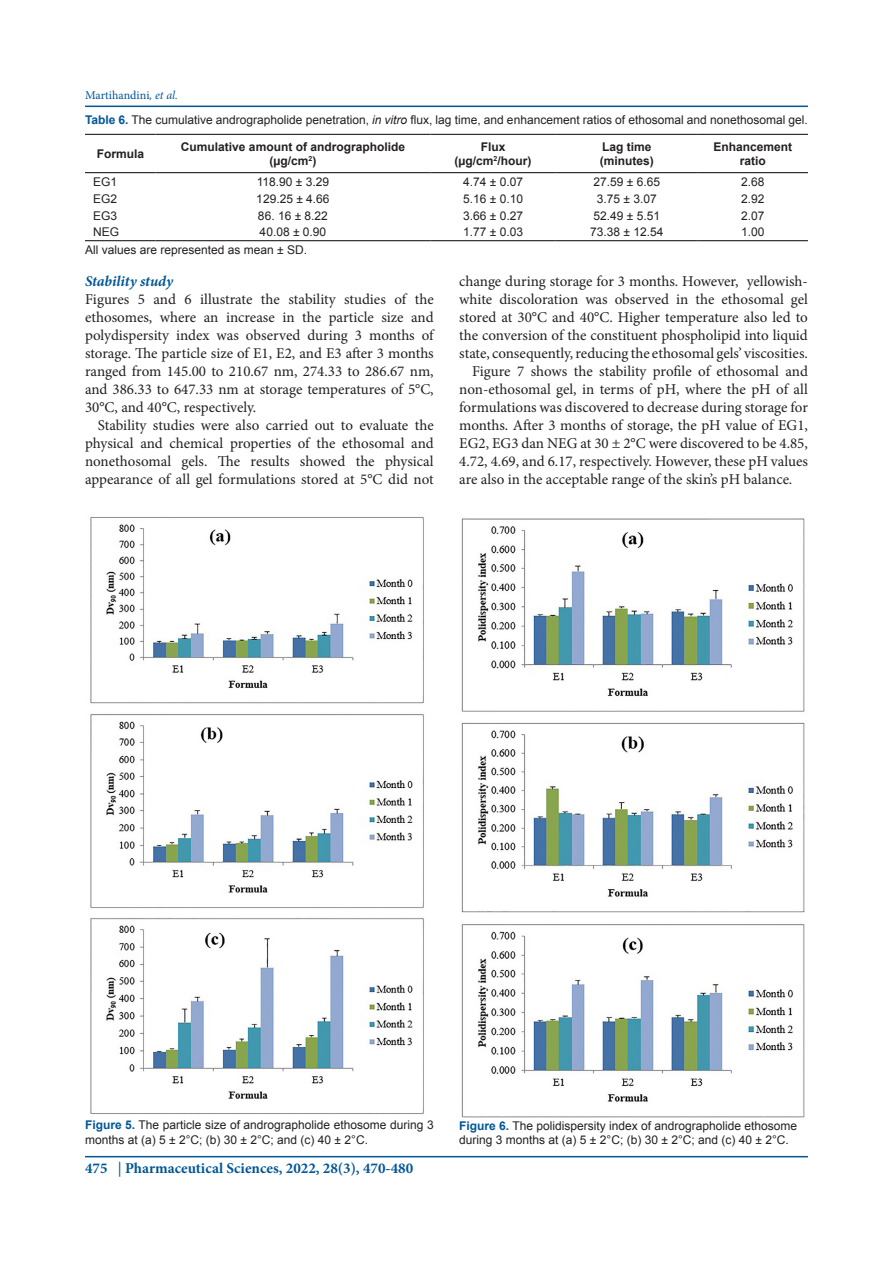
<style>
.page{position:relative;width:893px;height:1263px;background:#fff}
.page>*{position:absolute;margin:0;border:0;box-sizing:border-box;transform-origin:0 0}
.t1{font:15px/18px "Minion Pro";color:#231f20;text-align:justify}
.t2{font:700 15px "Minion Pro";color:#005696}
.t3{font:italic 700 15px "Minion Pro";letter-spacing:-.005em;color:#005696}
.t4{font:12px/14.4px "Arial";color:#231f20}
.t5{font:700 12px/14.4px "Arial";color:#231f20;text-align:center}
.t6{font:12px "Minion Pro";color:#005696}
.s1{font-style:italic}
.s2{font-weight:700;color:#005696}
.s3{font-weight:500}
</style>
<div class="page">
<hr style="left:85px;top:106px;width:723px;height:1px;background:#005696">
<hr style="left:85px;top:1156px;width:723px;height:1px;background:#005696">
<hr style="left:85px;top:134px;width:71px;height:1px;background:#231f20">
<hr style="left:156px;top:134px;width:274px;height:1px;background:#231f20">
<hr style="left:430px;top:134px;width:126px;height:1px;background:#231f20">
<hr style="left:556px;top:134px;width:142px;height:1px;background:#231f20">
<hr style="left:698px;top:134px;width:110px;height:1px;background:#231f20">
<hr style="left:85px;top:172px;width:71px;height:1px;background:#231f20">
<hr style="left:156px;top:172px;width:274px;height:1px;background:#231f20">
<hr style="left:430px;top:172px;width:126px;height:1px;background:#231f20">
<hr style="left:556px;top:172px;width:142px;height:1px;background:#231f20">
<hr style="left:698px;top:172px;width:110px;height:1px;background:#231f20">
<hr style="left:85px;top:240px;width:71px;height:1px;background:#231f20">
<hr style="left:156px;top:240px;width:274px;height:1px;background:#231f20">
<hr style="left:430px;top:240px;width:126px;height:1px;background:#231f20">
<hr style="left:556px;top:240px;width:142px;height:1px;background:#231f20">
<hr style="left:698px;top:240px;width:110px;height:1px;background:#231f20">
<img style="left:90px;top:517px;width:334px;height:597px">
<img style="left:461px;top:518px;width:344px;height:600px">
<p class="t6" style="left:85px;top:87px;width:94px">Martihandini<span class="s1">, et al.</span></p>
<p class="t4" style="left:85px;top:112px;width:724px"><span class="s2">Table 6.</span> The cumulative andrographolide penetration, <span class="s1">in vitro</span> flux, lag time, and enhancement ratios of ethosomal and nonethosomal gel.</p>
<p class="t5" style="left:97px;top:147px;width:49px">Formula</p>
<p class="t5" style="left:181px;top:140px;width:226px">Cumulative amount of andrographolide</p>
<p class="t5" style="left:270px;top:154px;width:48px">(µg/cm<sup>2</sup>)</p>
<p class="t5" style="left:713px;top:140px;width:80px">Enhancement ratio</p>
<p class="t5" style="left:481px;top:140px;width:26px">Flux</p>
<p class="t5" style="left:455px;top:154px;width:78px">(µg/cm<sup>2</sup>/hour)</p>
<p class="t5" style="left:602px;top:140px;width:51px">Lag time</p>
<p class="t5" style="left:600px;top:154px;width:55px">(minutes)</p>
<p class="t4" style="left:93px;top:174px;width:26px">EG1</p>
<p class="t4" style="left:257px;top:174px;width:74px">118.90 ± 3.29</p>
<p class="t4" style="left:463px;top:174px;width:61px">4.74 ± 0.07</p>
<p class="t4" style="left:593px;top:174px;width:68px">27.59 ± 6.65</p>
<p class="t4" style="left:741px;top:174px;width:25px">2.68</p>
<p class="t4" style="left:93px;top:191px;width:26px">EG2</p>
<p class="t4" style="left:256px;top:191px;width:75px">129.25 ± 4.66</p>
<p class="t4" style="left:463px;top:191px;width:61px">5.16 ± 0.10</p>
<p class="t4" style="left:597px;top:191px;width:61px">3.75 ± 3.07</p>
<p class="t4" style="left:741px;top:191px;width:25px">2.92</p>
<p class="t4" style="left:93px;top:208px;width:26px">EG3</p>
<p class="t4" style="left:258px;top:208px;width:71px">86. 16 ± 8.22</p>
<p class="t4" style="left:463px;top:208px;width:61px">3.66 ± 0.27</p>
<p class="t4" style="left:593px;top:208px;width:68px">52.49 ± 5.51</p>
<p class="t4" style="left:741px;top:208px;width:25px">2.07</p>
<p class="t4" style="left:93px;top:225px;width:28px">NEG</p>
<p class="t4" style="left:260px;top:225px;width:68px">40.08 ± 0.90</p>
<p class="t4" style="left:463px;top:225px;width:61px">1.77 ± 0.03</p>
<p class="t4" style="left:590px;top:225px;width:75px">73.38 ± 12.54</p>
<p class="t4" style="left:741px;top:225px;width:25px">1.00</p>
<p class="t4" style="left:85px;top:243px;width:224px">All values are represented as mean ± SD.</p>
<p class="t3" style="left:85px;top:271px;width:90px">Stability study</p>
<p class="t1" style="left:85px;top:291px;width:350px">Figures 5 and 6 illustrate the stability studies of the ethosomes, where an increase in the particle size and polydispersity index was observed during 3 months of storage. The particle size of E1, E2, and E3 after 3 months ranged from 145.00 to 210.67 nm, 274.33 to 286.67 nm, and 386.33 to 647.33 nm at storage temperatures of 5°C, 30°C, and 40°C, respectively.</p>
<p class="t1" style="left:85px;top:417px;width:350px;text-indent:13px">Stability studies were also carried out to evaluate the physical and chemical properties of the ethosomal and nonethosomal gels. The results showed the physical appearance of all gel formulations stored at 5°C did not</p>
<p class="t1" style="left:459px;top:273px;width:350px">change during storage for 3 months. However, yellowish&shy;white discoloration was observed in the ethosomal gel stored at 30°C and 40°C. Higher temperature also led to the conversion of the constituent phospholipid into liquid state, consequently, reducing the ethosomal gels’ viscosities.</p>
<p class="t1" style="left:459px;top:363px;width:350px;text-indent:13px">Figure 7 shows the stability profile of ethosomal and non-ethosomal gel, in terms of pH, where the pH of all formulations was discovered to decrease during storage for months. After 3 months of storage, the pH value of EG1, EG2, EG3 dan NEG at 30 ± 2°C were discovered to be 4.85, 4.72, 4.69, and 6.17, respectively. However, these pH values are also in the acceptable range of the skin’s pH balance.</p>
<p class="t4" style="left:85px;top:1118px;width:350px"><span class="s2">Figure 5.</span> The particle size of andrographolide ethosome during 3 months at (a) 5 ± 2°C; (b) 30 ± 2°C; and (c) 40 ± 2°C.</p>
<p class="t4" style="left:459px;top:1119px;width:339px;line-height:13.8px"><span class="s2">Figure 6.</span> The polidispersity index of andrographolide ethosome during 3 months at (a) 5 ± 2°C; (b) 30 ± 2°C; and (c) 40 ± 2°C.</p>
<p class="t2" style="left:85px;top:1158px;width:330px">475 <span class="s3">|</span> Pharmaceutical Sciences, 2022, 28(3), 470-480</p>
</div>
